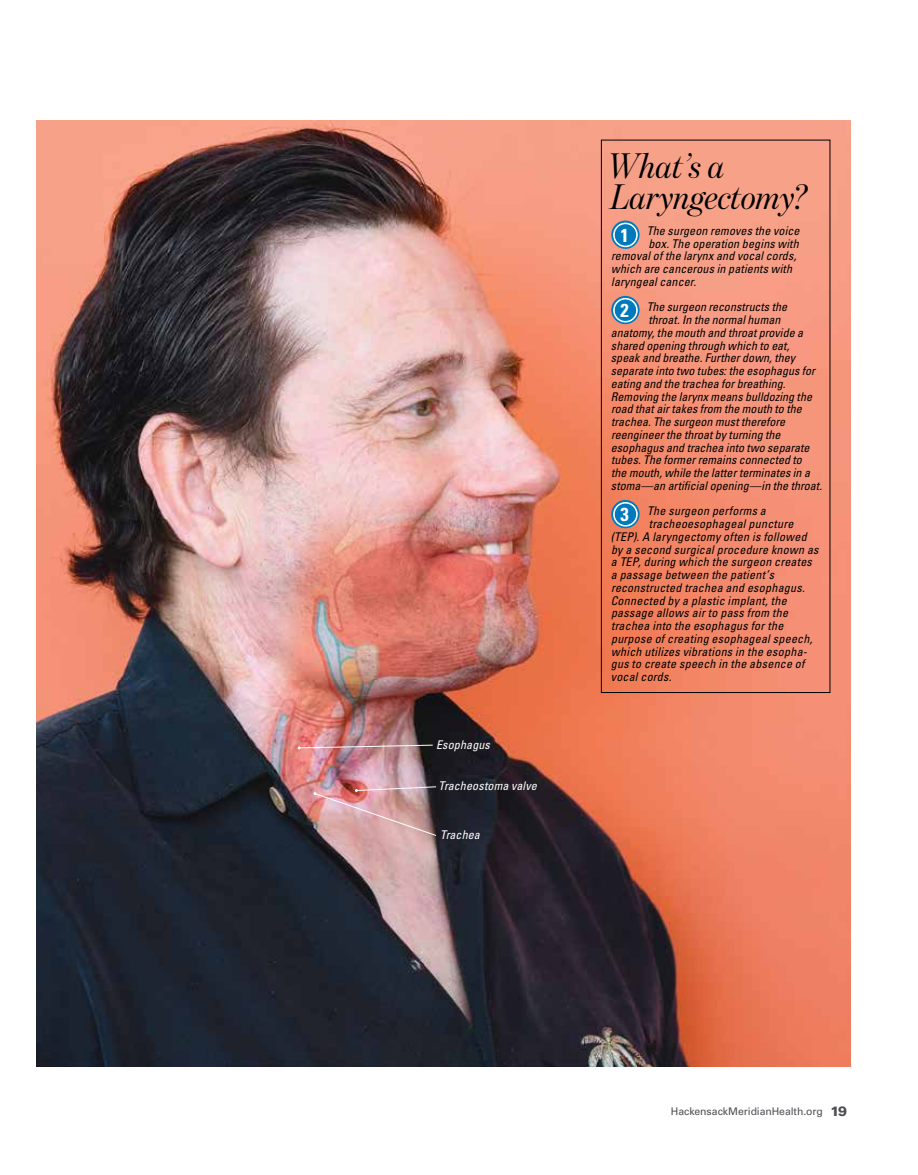
<style>
.page{position:relative;width:918px;height:1175px;background:#fff}
.page>*{position:absolute;margin:0;border:0;box-sizing:border-box;transform-origin:0 0}
.t1{font:italic 36px/31.5px "Benton Mod Disp";letter-spacing:-.005em;color:#000}
.t2{font:700 condensed 18.75px "Univers LT Std";color:#fff}
.t3{font:italic condensed 12px "Univers LT Std";letter-spacing:.01em;color:#000}
.t4{font:italic condensed 12px "Univers LT Std";letter-spacing:.01em;color:#fff}
.t5{font:10.5px "Univers LT Std";letter-spacing:-.005em;color:#4e4f53}
.s1{font-weight:700;font-style:normal;font-size:18.75px;color:#fff}
.s2{font-weight:900;font-size:13.5px}
</style>
<div class="page">
<img style="left:36px;top:120px;width:814px;height:946px">
<img style="left:313px;top:786px;width:124px;height:50px">
<svg style="left:298px;top:744px;width:135px;height:5px"></svg>
<div style="left:601px;top:140px;width:229px;height:553px;border:1px solid #000"></div>
<svg style="left:611px;top:221px;width:29px;height:28px"></svg>
<div style="left:613px;top:223px;width:24px;height:24px;border:1px solid #fff;border-radius:50%"></div>
<div style="left:614px;top:224px;width:23px;height:22px;border:1px solid #fff;border-radius:50%"></div>
<svg style="left:611px;top:296px;width:29px;height:28px"></svg>
<div style="left:613px;top:298px;width:24px;height:24px;border:1px solid #fff;border-radius:50%"></div>
<div style="left:614px;top:299px;width:23px;height:22px;border:1px solid #fff;border-radius:50%"></div>
<svg style="left:611px;top:500px;width:29px;height:28px"></svg>
<div style="left:613px;top:502px;width:24px;height:24px;border:1px solid #fff;border-radius:50%"></div>
<div style="left:614px;top:503px;width:23px;height:22px;border:1px solid #fff;border-radius:50%"></div>
<p class="t4" style="left:436px;top:736px;width:55px">Esophagus</p>
<p class="t4" style="left:439px;top:778px;width:100px">Tracheostoma valve</p>
<p class="t4" style="left:440px;top:827px;width:41px">Trachea</p>
<h1 class="t1" style="left:608px;top:150px;width:201px">What’s a<br>Laryngectomy?</h1>
<p class="t3" style="left:647px;top:223px;width:154px">The surgeon removes the voice</p>
<p class="t3" style="left:648px;top:236px;width:152px">box. The operation begins with</p>
<p class="t3" style="left:611px;top:248px;width:187px">removal of the larynx and vocal cords,</p>
<p class="t3" style="left:611px;top:261px;width:182px">which are cancerous in patients with</p>
<p class="t3" style="left:611px;top:274px;width:86px">laryngeal cancer.</p>
<p class="t3" style="left:620px;top:299px;width:168px"><span class="s1">2</span> The surgeon reconstructs the</p>
<p class="t3" style="left:648px;top:312px;width:133px">throat. In the normal human</p>
<p class="t3" style="left:611px;top:325px;width:194px">anatomy, the mouth and throat provide a</p>
<p class="t3" style="left:611px;top:338px;width:180px">shared opening through which to eat,</p>
<p class="t3" style="left:611px;top:350px;width:186px">speak and breathe. Further down, they</p>
<p class="t3" style="left:611px;top:363px;width:206px">separate into two tubes: the esophagus for</p>
<p class="t3" style="left:611px;top:376px;width:176px">eating and the trachea for breathing.</p>
<p class="t3" style="left:611px;top:389px;width:203px">Removing the larynx means bulldozing the</p>
<p class="t3" style="left:611px;top:401px;width:192px">road that air takes from the mouth to the</p>
<p class="t3" style="left:611px;top:414px;width:176px">trachea. The surgeon must therefore</p>
<p class="t3" style="left:611px;top:427px;width:171px">reengineer the throat by turning the</p>
<p class="t3" style="left:611px;top:440px;width:200px">esophagus and trachea into two separate</p>
<p class="t3" style="left:611px;top:452px;width:192px">tubes. The former remains connected to</p>
<p class="t3" style="left:611px;top:465px;width:200px">the mouth, while the latter terminates in a</p>
<p class="t3" style="left:611px;top:478px;width:213px">stoma—an artificial opening—in the throat.</p>
<p class="t3" style="left:620px;top:503px;width:147px"><span class="s1">3</span> The surgeon performs a</p>
<p class="t3" style="left:649px;top:516px;width:146px">tracheoesophageal puncture</p>
<p class="t3" style="left:611px;top:529px;width:197px">(TEP). A laryngectomy often is followed</p>
<p class="t3" style="left:611px;top:542px;width:209px">by a second surgical procedure known as</p>
<p class="t3" style="left:611px;top:554px;width:203px">a TEP, during which the surgeon creates</p>
<p class="t3" style="left:611px;top:567px;width:165px">a passage between the patient’s</p>
<p class="t3" style="left:611px;top:580px;width:195px">reconstructed trachea and esophagus.</p>
<p class="t3" style="left:611px;top:593px;width:178px">Connected by a plastic implant, the</p>
<p class="t3" style="left:611px;top:605px;width:179px">passage allows air to pass from the</p>
<p class="t3" style="left:611px;top:618px;width:174px">trachea into the esophagus for the</p>
<p class="t3" style="left:611px;top:631px;width:203px">purpose of creating esophageal speech,</p>
<p class="t3" style="left:611px;top:644px;width:197px">which utilizes vibrations in the esopha-</p>
<p class="t3" style="left:611px;top:656px;width:195px">gus to create speech in the absence of</p>
<p class="t3" style="left:611px;top:669px;width:62px">vocal cords.</p>
<h2 class="t2" style="left:620px;top:223px;width:10px">1</h2>
<p class="t5" style="left:671px;top:1104px;width:178px">HackensackMeridianHealth.org <span class="s2">19</span></p>
</div>
